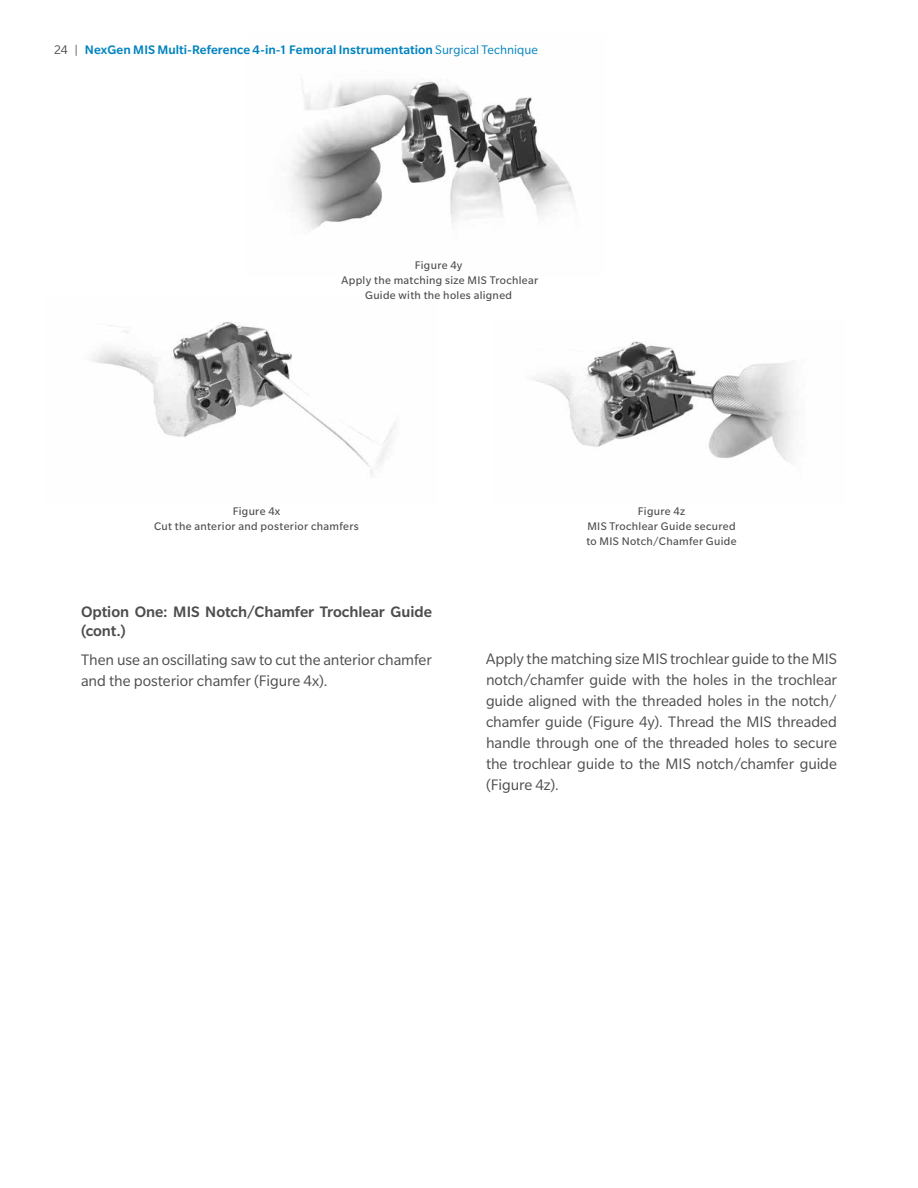
<style>
.page{position:relative;width:918px;height:1188px;background:#fff}
.page>*{position:absolute;margin:0;border:0;box-sizing:border-box;transform-origin:0 0}
.t1{font:16.5px/21px "Slate Pro";letter-spacing:-.005em;color:#4d4d4f;text-align:justify}
.t2{font:500 16.5px/19.5px "Slate Pro";letter-spacing:-.005em;color:#4d4d4f}
.t3{font:500 13.5px "Slate Pro";letter-spacing:.005em;color:#0083bf}
.t4{font:12px/15px "Slate Pro";letter-spacing:.025em;color:#4d4d4f;text-align:center}
.s1{font-weight:400;color:#4d4d4f}
.s2{font-weight:400}
</style>
<div class="page">
<img style="left:291px;top:81px;width:284px;height:149px">
<img style="left:91px;top:322px;width:305px;height:155px">
<img style="left:533px;top:341px;width:262px;height:121px">
<p class="t3" style="left:54px;top:42px;width:485px"><span class="s1">24 |</span> NexGen MIS Multi-Reference 4-in-1 Femoral Instrumentation <span class="s2">Surgical Technique</span></p>
<p class="t4" style="left:342px;top:258px;width:198px">Figure 4y<br>Apply the matching size MIS Trochlear<br>Guide with the holes aligned</p>
<p class="t4" style="left:154px;top:504px;width:206px">Figure 4x<br>Cut the anterior and posterior chamfers</p>
<p class="t4" style="left:586px;top:504px;width:152px">Figure 4z<br>MIS Trochlear Guide secured to MIS Notch/Chamfer Guide</p>
<p class="t2" style="left:81px;top:602px;width:353px">Option One: MIS Notch/Chamfer Trochlear Guide (cont.)</p>
<p class="t1" style="left:81px;top:650px;width:352px">Then use an oscillating saw to cut the anterior chamfer and the posterior chamfer (Figure 4x).</p>
<p class="t1" style="left:486px;top:649px;width:353px">Apply the matching size MIS trochlear guide to the MIS notch/chamfer guide with the holes in the trochlear guide aligned with the threaded holes in the notch/ chamfer guide (Figure 4y). Thread the MIS threaded handle through one of the threaded holes to secure the trochlear guide to the MIS notch/chamfer guide (Figure 4z).</p>
</div>
